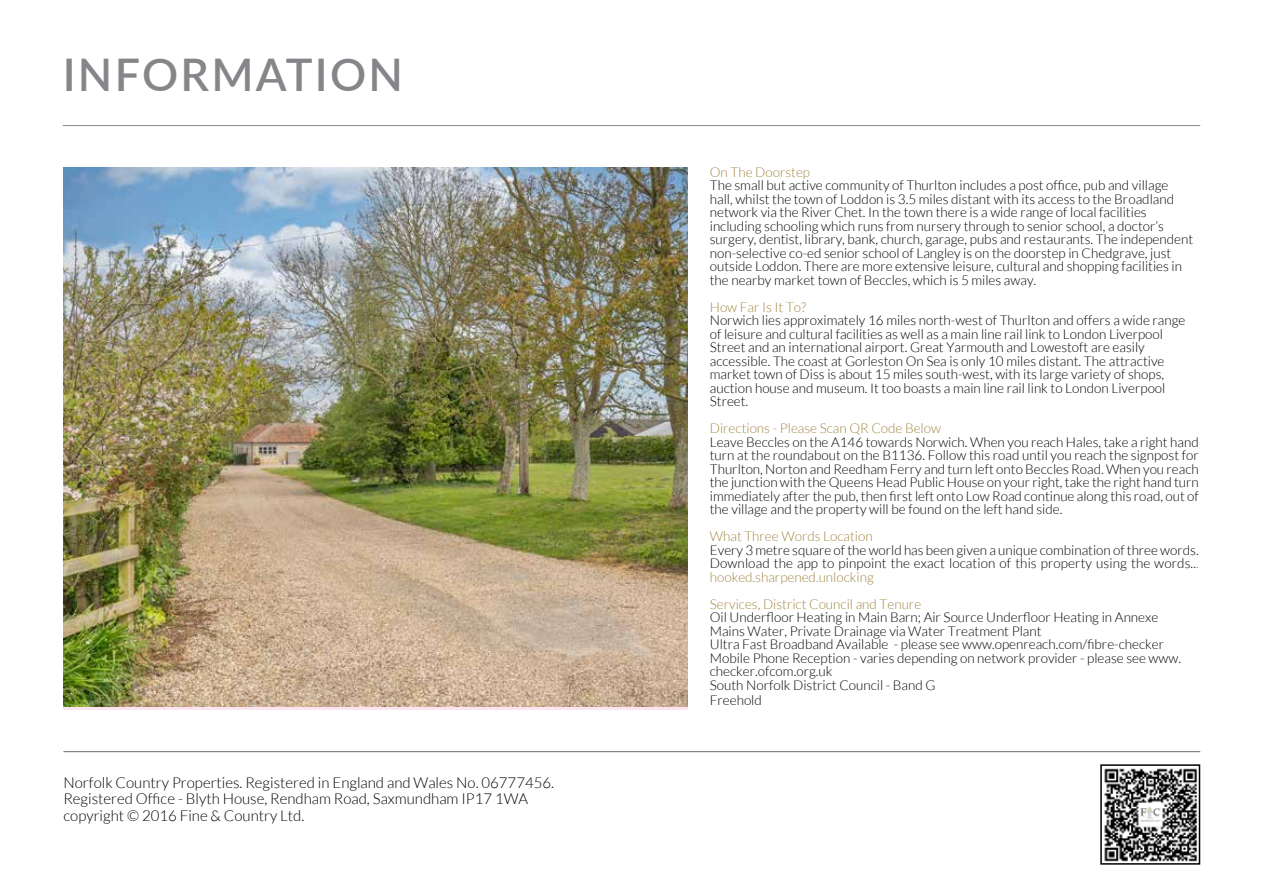
<style>
.page{position:relative;width:1263px;height:893px;background:#fff}
.page>*{position:absolute;margin:0;border:0;box-sizing:border-box;transform-origin:0 0}
.t1{font:600 45px "Lato";letter-spacing:.05em;color:#858689}
.t2{font:300 15px/16.5px "Lato";color:#000}
.t3{font:300 13.5px/13.5px "Lato";color:#000}
.t4{font:300 13.5px "Lato";color:#a18641}
.t5{font:300 13.5px "Lato";color:#a18642}
.s1{color:#a18641}
.s2{color:#a18642}
</style>
<div class="page">
<hr style="left:63px;top:751px;width:1137px;height:1px;background:#000">
<hr style="left:63px;top:125px;width:1137px;height:1px;background:#858689">
<img style="left:63px;top:168px;width:625px;height:539px">
<img style="left:1104px;top:768px;width:93px;height:94px">
<div style="left:1100px;top:764px;width:100px;height:101px;border:2px solid #000"></div>
<h1 class="t1" style="left:63px;top:42px;width:342px">INFORMATION</h1>
<p class="t2" style="left:63px;top:774px;width:492px">Norfolk Country Properties. Registered in England and Wales No. 06777456.<br>Registered Office - Blyth House, Rendham Road, Saxmundham IP17 1WA copyright © 2016 Fine &amp; Country Ltd.</p>
<p class="t4" style="left:710px;top:165px;width:102px">On The Doorstep</p>
<p class="t3" style="left:710px;top:179px;width:485px">The small but active community of Thurlton includes a post office, pub and village hall, whilst the town of Loddon is 3.5 miles distant with its access to the Broadland network via the River Chet. In the town there is a wide range of local facilities including schooling which runs from nursery through to senior school, a doctor’s surgery, dentist, library, bank, church, garage, pubs and restaurants. The independent non-selective co-ed senior school of Langley is on the doorstep in Chedgrave, just outside Loddon. There are more extensive leisure, cultural and shopping facilities in the nearby market town of Beccles, which is 5 miles away.</p>
<p class="t4" style="left:710px;top:300px;width:98px">How Far Is It To?</p>
<p class="t3" style="left:710px;top:314px;width:477px">Norwich lies approximately 16 miles north-west of Thurlton and offers a wide range of leisure and cultural facilities as well as a main line rail link to London Liverpool Street and an international airport. Great Yarmouth and Lowestoft are easily accessible. The coast at Gorleston On Sea is only 10 miles distant. The attractive market town of Diss is about 15 miles south-west, with its large variety of shops, auction house and museum. It too boasts a main line rail link to London Liverpool Street.</p>
<p class="t3" style="left:710px;top:422px;width:490px"><span class="s1">Directions</span> <span class="s2">- Please Scan QR Code Below<br></span>Leave Beccles on the A146 towards Norwich. When you reach Hales, take a right hand turn at the roundabout on the B1136. Follow this road until you reach the signpost for Thurlton, Norton and Reedham Ferry and turn left onto Beccles Road. When you reach the junction with the Queens Head Public House on your right, take the right hand turn immediately after the pub, then first left onto Low Road continue along this road, out of the village and the property will be found on the left hand side.</p>
<p class="t5" style="left:710px;top:529px;width:164px">What Three Words Location</p>
<p class="t3" style="left:710px;top:543px;width:490px;text-align:justify">Every 3 metre square of the world has been given a unique combination of three words.<br>Download the app to pinpoint the exact location of this property using the words..<span class="s2">. hooked.sharpened.unlocking</span></p>
<p class="t4" style="left:710px;top:597px;width:213px">Services, District Council and Tenure</p>
<p class="t3" style="left:710px;top:611px;width:473px">Oil Underfloor Heating in Main Barn; Air Source Underfloor Heating in Annexe Mains Water, Private Drainage via Water Treatment Plant<br>Ultra Fast Broadband Available - please see www.openreach.com/fibre-checker Mobile Phone Reception - varies depending on network provider - please see www. checker.ofcom.org.uk<br>South Norfolk District Council - Band G</p>
<p class="t3" style="left:710px;top:693px;width:54px">Freehold</p>
</div>
